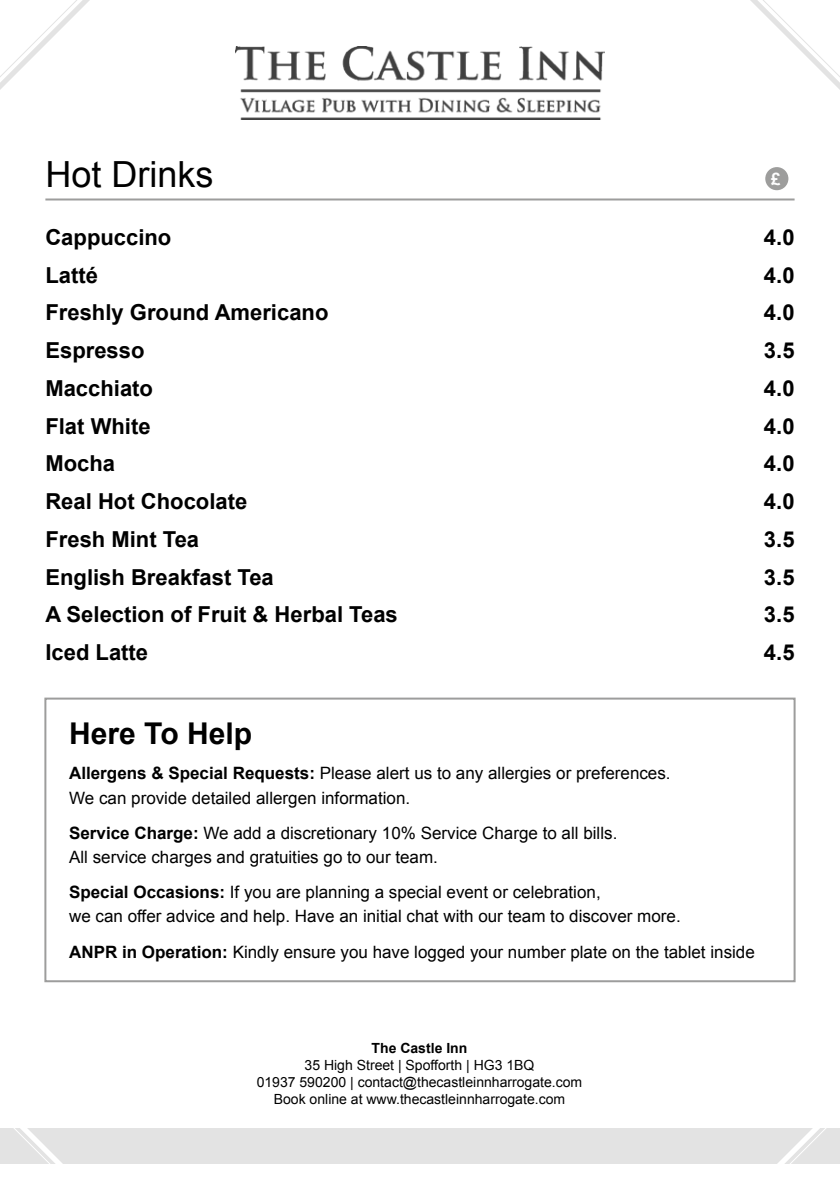
<style>
.page{position:relative;width:840px;height:1191px;background:#fff}
.page>*{position:absolute;margin:0;border:0;box-sizing:border-box;transform-origin:0 0}
.t1{font:36px "Arial";color:#000}
.t2{font:700 30px "Arial";color:#000}
.t3{font:700 22px "Arial";color:#000}
.t4{font:17px/24px "Arial";color:#000}
.t5{font:700 17px "Arial";color:#fff}
.t6{font:14px/16.8px "Arial";color:#000;text-align:center}
.t7{font:700 14px "Arial";color:#000}
.s1{font-weight:700}
</style>
<div class="page">
<img style="left:236px;top:46px;width:367px;height:74px">
<hr style="left:45px;top:198px;width:749px;height:2px;background:#9d9d9c">
<div style="left:764px;top:167px;width:24px;height:23px;background:#9d9d9c;border-radius:50%"></div>
<svg style="left:750px;top:0;width:89px;height:89px"></svg>
<svg style="left:0;top:0;width:90px;height:90px"></svg>
<div style="left:44px;top:697px;width:751px;height:285px;border:2px solid #9d9d9c"></div>
<div style="left:0;top:1127px;width:839px;height:36px;background:#e3e3e3"></div>
<svg style="left:732px;top:1127px;width:107px;height:37px"></svg>
<svg style="left:0;top:1127px;width:90px;height:37px"></svg>
<h1 class="t1" style="left:45px;top:151px;width:170px">Hot Drinks</h1>
<p class="t5" style="left:770px;top:168px;width:11px">£</p>
<p class="t3" style="left:45px;top:223px;width:127px">Cappuccino</p>
<p class="t3" style="left:763px;top:223px;width:32px">4.0</p>
<p class="t3" style="left:45px;top:260px;width:54px">Latté</p>
<p class="t3" style="left:763px;top:260px;width:32px">4.0</p>
<p class="t3" style="left:45px;top:298px;width:284px">Freshly Ground Americano</p>
<p class="t3" style="left:763px;top:298px;width:32px">4.0</p>
<p class="t3" style="left:45px;top:336px;width:101px">Espresso</p>
<p class="t3" style="left:763px;top:336px;width:32px">3.5</p>
<p class="t3" style="left:45px;top:373px;width:109px">Macchiato</p>
<p class="t3" style="left:763px;top:373px;width:32px">4.0</p>
<p class="t3" style="left:45px;top:411px;width:107px">Flat White</p>
<p class="t3" style="left:763px;top:411px;width:32px">4.0</p>
<p class="t3" style="left:45px;top:449px;width:71px">Mocha</p>
<p class="t3" style="left:763px;top:449px;width:32px">4.0</p>
<p class="t3" style="left:45px;top:487px;width:203px">Real Hot Chocolate</p>
<p class="t3" style="left:763px;top:487px;width:32px">4.0</p>
<p class="t3" style="left:45px;top:524px;width:155px">Fresh Mint Tea</p>
<p class="t3" style="left:763px;top:524px;width:32px">3.5</p>
<p class="t3" style="left:45px;top:562px;width:230px">English Breakfast Tea</p>
<p class="t3" style="left:763px;top:562px;width:32px">3.5</p>
<p class="t3" style="left:45px;top:600px;width:354px">A Selection of Fruit &amp; Herbal Teas</p>
<p class="t3" style="left:763px;top:600px;width:32px">3.5</p>
<p class="t3" style="left:45px;top:638px;width:104px">Iced Latte</p>
<p class="t3" style="left:763px;top:638px;width:32px">4.5</p>
<h2 class="t2" style="left:69px;top:714px;width:184px">Here To Help</h2>
<p class="t4" style="left:69px;top:761px;width:602px"><span class="s1">Allergens &amp; Special Requests:</span> Please alert us to any allergies or preferences.<br>We can provide detailed allergen information.</p>
<p class="t4" style="left:69px;top:821px;width:549px"><span class="s1">Service Charge:</span> We add a discretionary 10% Service Charge to all bills.<br>All service charges and gratuities go to our team.</p>
<p class="t4" style="left:69px;top:880px;width:613px"><span class="s1">Special Occasions:</span> If you are planning a special event or celebration,<br>we can offer advice and help. Have an initial chat with our team to discover more.</p>
<p class="t4" style="left:69px;top:939px;width:687px"><span class="s1">ANPR in Operation:</span> Kindly ensure you have logged your number plate on the tablet inside</p>
<p class="t7" style="left:371px;top:1039px;width:97px">The Castle Inn</p>
<p class="t6" style="left:256px;top:1057px;width:327px">35 High Street | Spofforth | HG3 1BQ<br>01937 590200 | contact@thecastleinnharrogate.com<br>Book online at www.thecastleinnharrogate.com</p>
</div>
